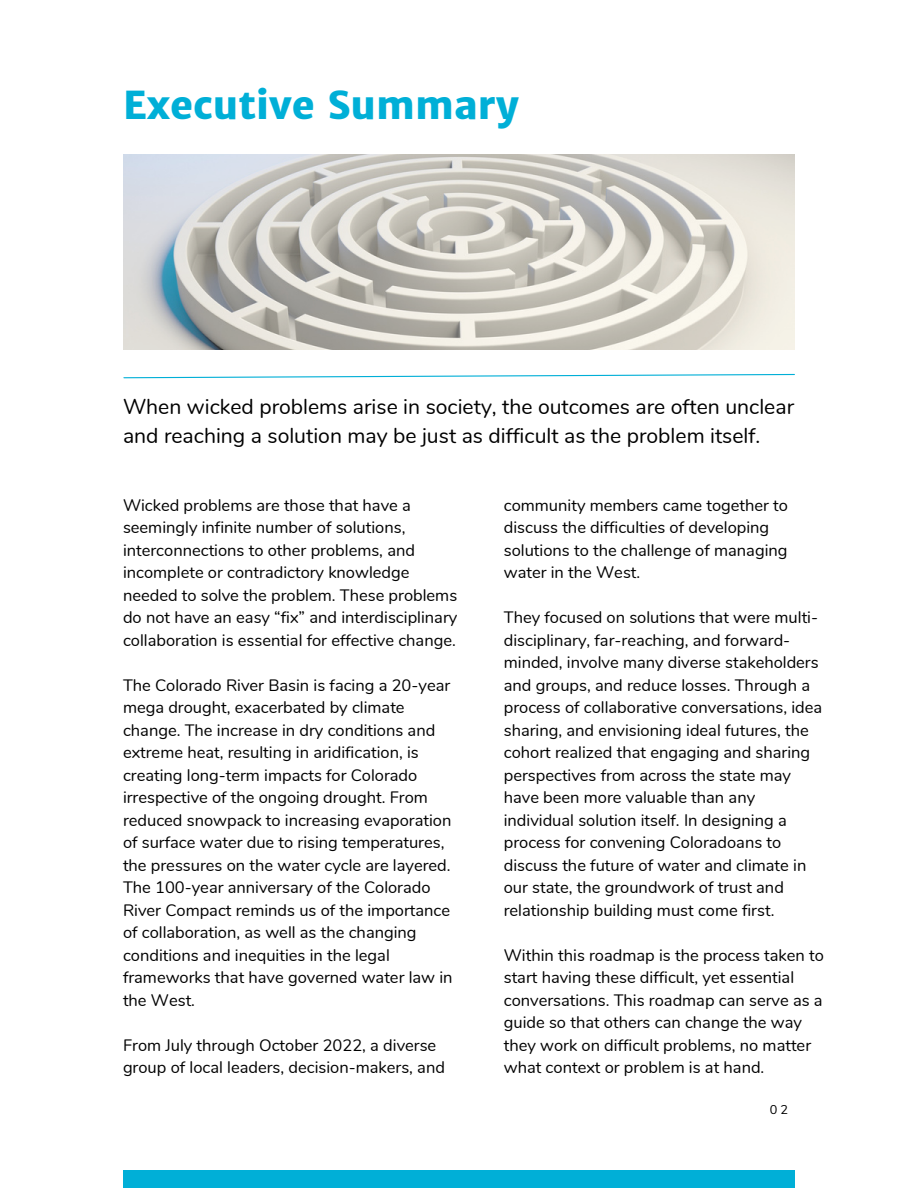
<style>
.page{position:relative;width:918px;height:1188px;background:#fff}
.page>*{position:absolute;margin:0;border:0;box-sizing:border-box;transform-origin:0 0}
.t1{font:800 38.55px "Merriweather Sans";color:#00afd7}
.t2{font:21.15px/28.5px "Nunito";color:#000}
.t3{font:16.5px/22.5px "Nunito";color:#000}
.t4{font:12.75px "Nunito";color:#000001}
</style>
<div class="page">
<img style="left:123px;top:155px;width:672px;height:195px">
<svg style="left:123px;top:373px;width:672px;height:6px"></svg>
<div style="left:123px;top:1170px;width:672px;height:18px;background:#00afd7"></div>
<p class="t1" style="left:123px;top:81px;width:397px">Executive Summary</p>
<p class="t2" style="left:123px;top:393px;width:673px">When wicked problems arise in society, the outcomes are often unclear and reaching a solution may be just as difficult as the problem itself.</p>
<p class="t3" style="left:123px;top:494px;width:336px">Wicked problems are those that have a seemingly infinite number of solutions, interconnections to other problems, and incomplete or contradictory knowledge needed to solve the problem. These problems do not have an easy “fix” and interdisciplinary collaboration is essential for effective change.</p>
<p class="t3" style="left:123px;top:674px;width:331px">The Colorado River Basin is facing a 20-year mega drought, exacerbated by climate change. The increase in dry conditions and extreme heat, resulting in aridification, is creating long-term impacts for Colorado irrespective of the ongoing drought. From reduced snowpack to increasing evaporation of surface water due to rising temperatures, the pressures on the water cycle are layered.<br>The 100-year anniversary of the Colorado River Compact reminds us of the importance of collaboration, as well as the changing conditions and inequities in the legal frameworks that have governed water law in the West.</p>
<p class="t3" style="left:123px;top:1034px;width:324px">From July through October 2022, a diverse group of local leaders, decision-makers, and</p>
<p class="t3" style="left:504px;top:494px;width:286px">community members came together to discuss the difficulties of developing solutions to the challenge of managing water in the West.</p>
<p class="t3" style="left:504px;top:606px;width:320px">They focused on solutions that were multi&shy;disciplinary, far-reaching, and forward&shy;minded, involve many diverse stakeholders and groups, and reduce losses. Through a process of collaborative conversations, idea sharing, and envisioning ideal futures, the cohort realized that engaging and sharing perspectives from across the state may have been more valuable than any individual solution itself. In designing a process for convening Coloradoans to discuss the future of water and climate in our state, the groundwork of trust and relationship building must come first.</p>
<p class="t3" style="left:504px;top:944px;width:322px">Within this roadmap is the process taken to start having these difficult, yet essential conversations. This roadmap can serve as a guide so that others can change the way they work on difficult problems, no matter what context or problem is at hand.</p>
<p class="t4" style="left:770px;top:1101px;width:20px">02</p>
</div>
